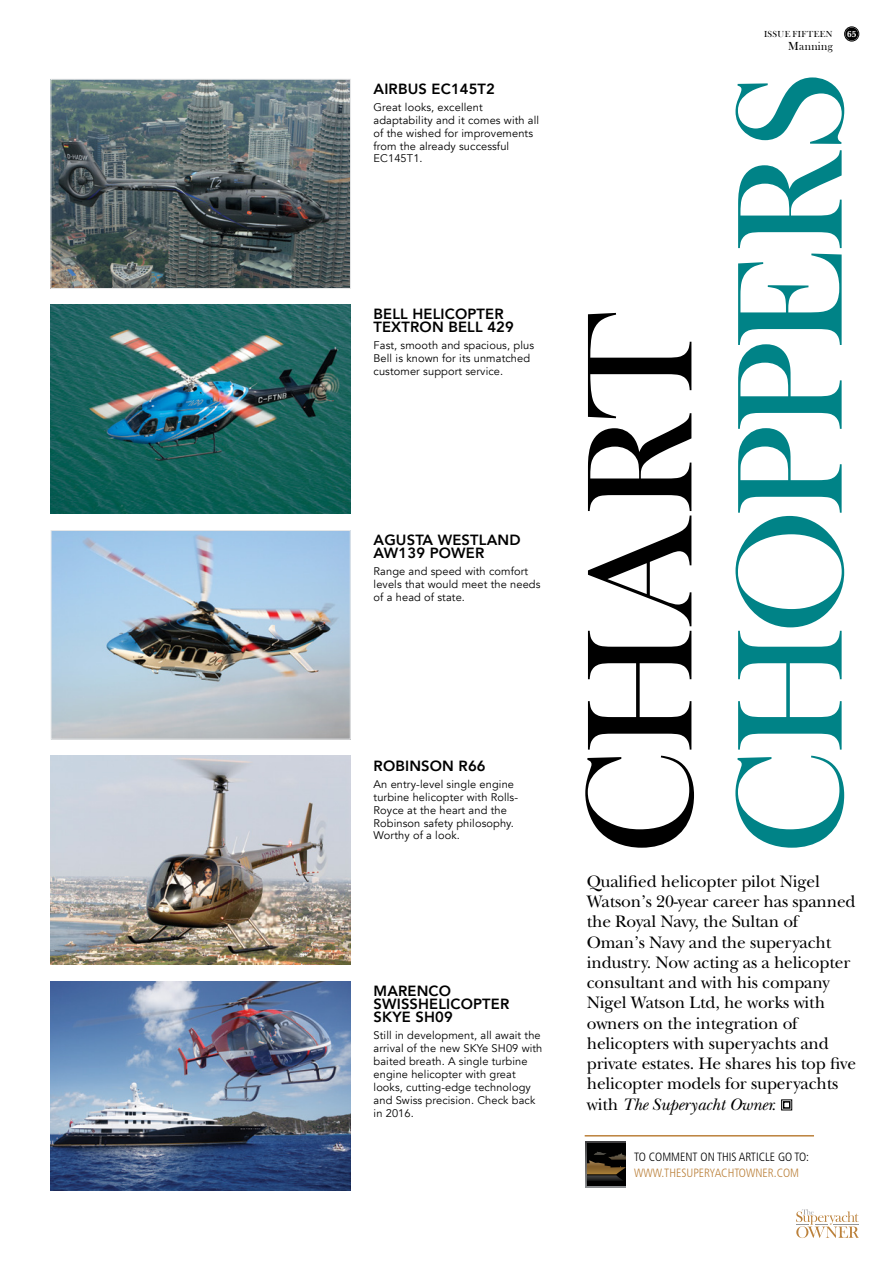
<style>
.page{position:relative;width:893px;height:1263px;background:#fff}
.page>*{position:absolute;margin:0;border:0;box-sizing:border-box;transform-origin:0 0}
.t1{font:155.25px "Bask Old Face";letter-spacing:-.04em;color:#008387}
.t2{font:155.25px "Bask Old Face";color:#000}
.t3{font:17.4px/20.2px "New Baskerville";letter-spacing:-.01em;color:#000}
.t4{font:800 14.7px/12.9px "Avenir";letter-spacing:.01em;color:#000}
.t5{font:300 condensed 12px "Frutiger";color:#000}
.t6{font:300 condensed 12px "Frutiger";color:#bb813b}
.t7{font:12px "Bask Old Face";letter-spacing:.03em;color:#000}
.t8{font:11.1px/12.9px "Avenir";letter-spacing:.01em;color:#000}
.t9{font:9px "Bask Old Face";letter-spacing:.05em;color:#000}
.t10{font:700 9px "New Baskerville";color:#fff}
.s1{font-style:italic}
</style>
<div class="page">
<div style="left:845px;top:28px;width:13px;height:12px;background:#000;border-radius:50%"></div>
<div style="left:844px;top:27px;width:15px;height:14px;border:1px solid #000;border-radius:50%"></div>
<svg style="left:796px;top:1209px;width:63px;height:29px"></svg>
<img style="left:53px;top:81px;width:296px;height:206px">
<div style="left:51px;top:79px;width:300px;height:210px;border:1px solid #e6e7e8"></div>
<img style="left:51px;top:305px;width:300px;height:209px">
<img style="left:53px;top:532px;width:296px;height:205px">
<div style="left:51px;top:530px;width:300px;height:209px;border:1px solid #e6e7e8"></div>
<img style="left:51px;top:756px;width:299px;height:209px">
<img style="left:51px;top:981px;width:299px;height:209px">
<svg style="left:781px;top:1099px;width:11px;height:11px"></svg>
<div style="left:783px;top:1101px;width:7px;height:8px;border:2px solid #000"></div>
<hr style="left:585px;top:1135px;width:229px;height:1px;background:#bb813b">
<svg style="left:585px;top:1142px;width:40px;height:45px"></svg>
<div style="left:587px;top:1144px;width:38px;height:42px;background:#010101"></div>
<svg style="left:587px;top:1151px;width:38px;height:30px"></svg>
<h3 class="t4" style="left:374px;top:83px;width:123px">AIRBUS EC145T2</h3>
<p class="t8" style="left:374px;top:101px;width:167px">Great looks, excellent adaptability and it comes with all of the wished for improvements from the already successful<br>EC145T1.</p>
<h3 class="t4" style="left:374px;top:308px;width:142px">BELL HELICOPTER<br>TEXTRON BELL 429</h3>
<p class="t8" style="left:374px;top:339px;width:162px">Fast, smooth and spacious, plus<br>Bell is known for its unmatched customer support service.</p>
<h3 class="t4" style="left:374px;top:534px;width:148px">AGUSTA WESTLAND<br>AW139 POWER</h3>
<p class="t8" style="left:374px;top:565px;width:168px">Range and speed with comfort levels that would meet the needs of a head of state.</p>
<h3 class="t4" style="left:374px;top:760px;width:114px">ROBINSON R66</h3>
<p class="t8" style="left:374px;top:778px;width:146px">An entry-level single engine turbine helicopter with Rolls-<br>Royce at the heart and the<br>Robinson safety philosophy.<br>Worthy of a look.</p>
<h3 class="t4" style="left:374px;top:985px;width:137px">MARENCO<br>SWISSHELICOPTER<br>SKYE SH09</h3>
<p class="t8" style="left:374px;top:1029px;width:170px">Still in development, all await the arrival of the new SKYe SH09 with baited breath. A single turbine engine helicopter with great looks, cutting-edge technology and Swiss precision. Check back in 2016.</p>
<h1 class="t2" style="left:575px;top:855px;width:544px;rotate:-90deg">CHART</h1>
<p class="t9" style="left:764px;top:30px;width:70px">ISSUE FIFTEEN</p>
<p class="t10" style="left:847px;top:29px;width:11px">65</p>
<p class="t7" style="left:788px;top:41px;width:46px">Manning</p>
<h1 class="t1" style="left:725px;top:855px;width:785px;rotate:-90deg">CHOPPERS</h1>
<p class="t3" style="left:587px;top:871px;width:271px">Qualified helicopter pilot Nigel<br>Watson’s 20-year career has spanned the Royal Navy, the Sultan of<br>Oman’s Navy and the superyacht industry. Now acting as a helicopter consultant and with his company<br>Nigel Watson Ltd, he works with owners on the integration of helicopters with superyachts and private estates. He shares his top five helicopter models for superyachts with <span class="s1">The Superyacht Owner.</span></p>
<p class="t5" style="left:634px;top:1150px;width:176px">TO COMMENT ON THIS ARTICLE GO TO:</p>
<p class="t6" style="left:634px;top:1166px;width:166px">WWW.THESUPERYACHTOWNER.COM</p>
</div>
